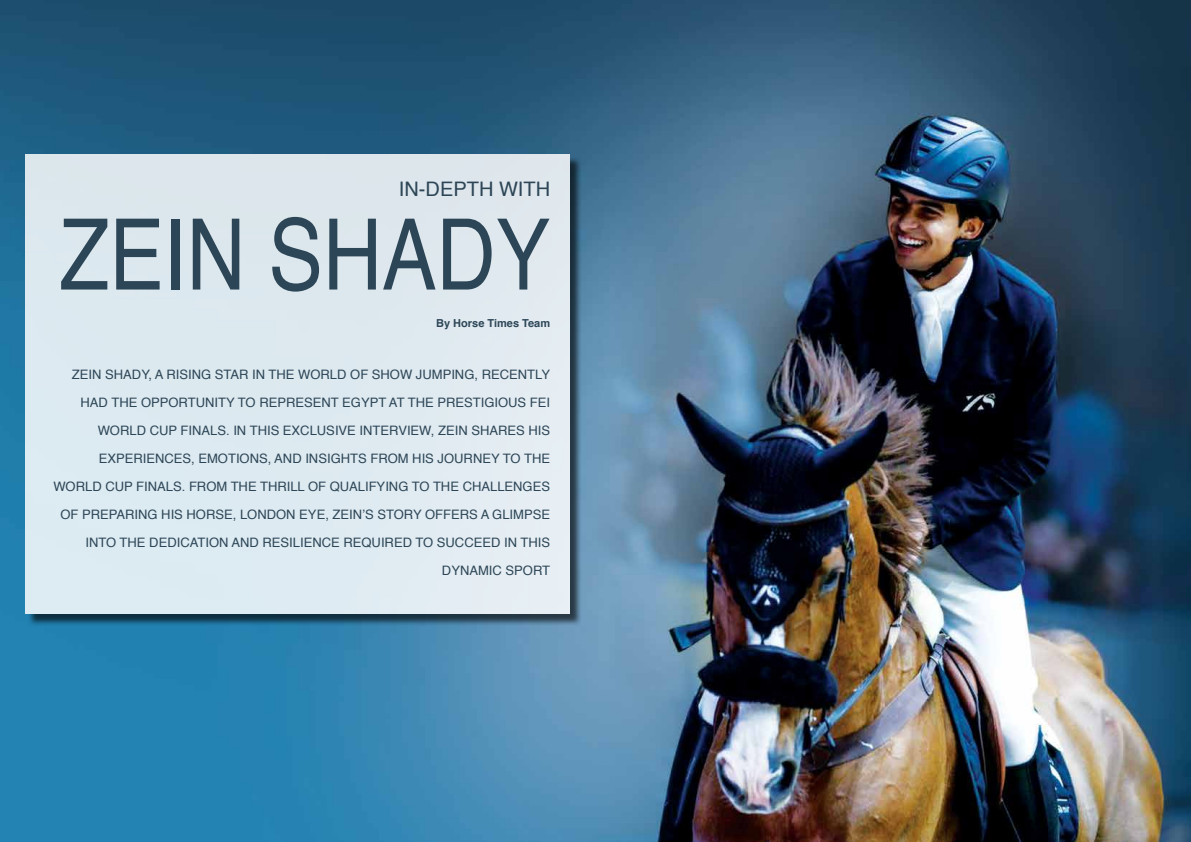
<style>
.page{position:relative;width:1191px;height:842px;background:#fff}
.page>*{position:absolute;margin:0;border:0;box-sizing:border-box;transform-origin:0 0}
.t1{font:98.8px "Helvetica";color:#2d4657;scale:.83 1}
.t2{font:20px "Helvetica";color:#2d4657}
.t3{font:13px/28px "Helvetica";color:#2d4657;text-align:right}
.t4{font:700 11px "Helvetica";color:#2d4657}
</style>
<div class="page">
<img style="left:0;top:0;width:1191px;height:842px">
<div style="left:27px;top:156px;width:555px;height:470px;background:#000;opacity:.75"></div>
<div style="left:26px;top:154px;width:544px;height:460px;background:#ddeaf0"></div>
<h2 class="t2" style="left:399px;top:174px;width:153px">IN-DEPTH WITH</h2>
<h1 class="t1" style="left:59px;top:179px;width:593px">ZEIN SHADY</h1>
<p class="t4" style="left:436px;top:314px;width:115px">By Horse Times Team</p>
<p class="t3" style="left:53px;top:361px;width:498px">ZEIN SHADY, A RISING STAR IN THE WORLD OF SHOW JUMPING, RECENTLY HAD THE OPPORTUNITY TO REPRESENT EGYPT AT THE PRESTIGIOUS FEI WORLD CUP FINALS. IN THIS EXCLUSIVE INTERVIEW, ZEIN SHARES HIS EXPERIENCES, EMOTIONS, AND INSIGHTS FROM HIS JOURNEY TO THE WORLD CUP FINALS. FROM THE THRILL OF QUALIFYING TO THE CHALLENGES OF PREPARING HIS HORSE, LONDON EYE, ZEIN’S STORY OFFERS A GLIMPSE INTO THE DEDICATION AND RESILIENCE REQUIRED TO SUCCEED IN THIS DYNAMIC SPORT</p>
</div>
